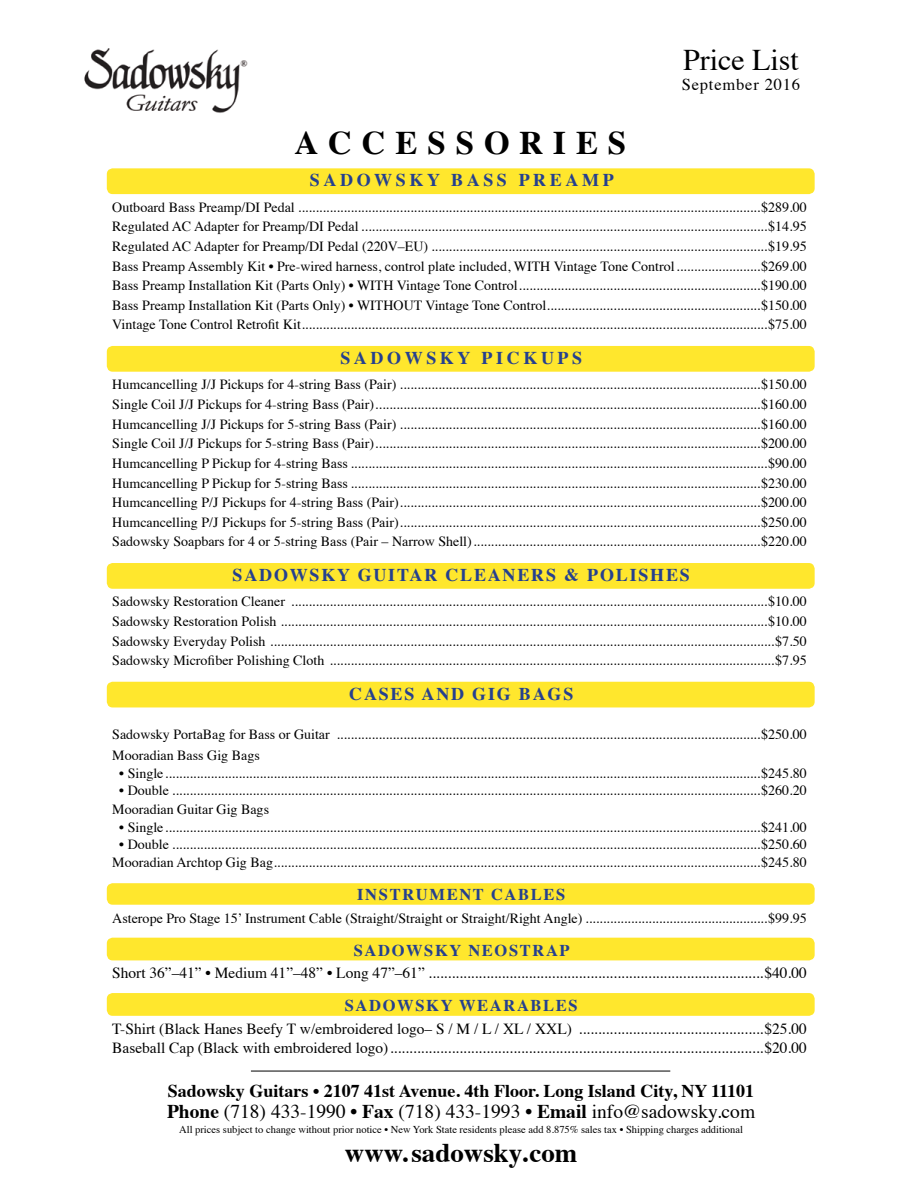
<style>
.page{position:relative;width:918px;height:1188px;background:#fff}
.page>*{position:absolute;margin:0;border:0;box-sizing:border-box;transform-origin:0 0}
.t1{font:700 33px "Times";letter-spacing:.3em;color:#000}
.t2{font:30px "Times";color:#000}
.t3{font:700 27px "Times";color:#000}
.t4{font:19.5px "Times";color:#000}
.t5{font:700 18px "Times";color:#000}
.t6{font:700 18px "Times";letter-spacing:.1em;color:#25408f}
.t7{font:700 18px "Times";letter-spacing:.2em;color:#25408f}
.t8{font:700 16.5px "Times";letter-spacing:.1em;color:#25408f}
.t9{font:16.5px "Times";letter-spacing:.05em;color:#000}
.t10{font:15.45px/19.6px "Times";color:#000}
.t11{font:13.95px/19.6px "Times";color:#000;text-align:justify}
.t12{font:10.5px "Times";color:#000}
.s1{font-weight:700}
</style>
<div class="page">
<div style="left:107px;top:168px;width:708px;height:26px;background:#ffe72d;border-radius:6px"></div>
<div style="left:107px;top:346px;width:708px;height:26px;background:#ffe72d;border-radius:6px"></div>
<div style="left:107px;top:563px;width:708px;height:26px;background:#ffe72d;border-radius:6px"></div>
<div style="left:107px;top:682px;width:708px;height:25px;background:#ffe72d;border-radius:6px"></div>
<div style="left:107px;top:938px;width:708px;height:22px;background:#ffe72d;border-radius:6px"></div>
<div style="left:107px;top:883px;width:708px;height:22px;background:#ffe72d;border-radius:6px"></div>
<div style="left:107px;top:993px;width:708px;height:23px;background:#ffe72d;border-radius:6px"></div>
<img style="left:84px;top:48px;width:164px;height:65px">
<hr style="left:251px;top:1071px;width:419px;height:1px;background:#000">
<h2 class="t2" style="left:683px;top:48px;width:117px">Price List</h2>
<p class="t9" style="left:682px;top:77px;width:120px">September 2016</p>
<h1 class="t1" style="left:294px;top:129px;width:333px">ACCESSORIES</h1>
<p class="t7" style="left:310px;top:173px;width:305px">SADOWSKY BASS PREAMP</p>
<p class="t11" style="left:112px;top:198px;width:696px">Outboard Bass Preamp/DI Pedal ....................................................................................................................................$289.00<br>Regulated AC Adapter for Preamp/DI Pedal ....................................................................................................................$14.95<br>Regulated AC Adapter for Preamp/DI Pedal (220V–EU) ................................................................................................$19.95<br>Bass Preamp Assembly Kit • Pre-wired harness, control plate included, WITH Vintage Tone Control........................$269.00<br>Bass Preamp Installation Kit (Parts Only) • WITH Vintage Tone Control.....................................................................$190.00<br>Bass Preamp Installation Kit (Parts Only) • WITHOUT Vintage Tone Control.............................................................$150.00<br>Vintage Tone Control Retrofit Kit.....................................................................................................................................$75.00</p>
<p class="t7" style="left:340px;top:350px;width:243px">SADOWSKY PICKUPS</p>
<p class="t11" style="left:112px;top:376px;width:696px">Humcancelling J/J Pickups for 4-string Bass (Pair) .......................................................................................................$150.00<br>Single Coil J/J Pickups for 4-string Bass (Pair)..............................................................................................................$160.00<br>Humcancelling J/J Pickups for 5-string Bass (Pair) .......................................................................................................$160.00<br>Single Coil J/J Pickups for 5-string Bass (Pair)..............................................................................................................$200.00<br>Humcancelling P Pickup for 4-string Bass .......................................................................................................................$90.00<br>Humcancelling P Pickup for 5-string Bass .....................................................................................................................$230.00<br>Humcancelling P/J Pickups for 4-string Bass (Pair).......................................................................................................$200.00<br>Humcancelling P/J Pickups for 5-string Bass (Pair).......................................................................................................$250.00<br>Sadowsky Soapbars for 4 or 5-string Bass (Pair – Narrow Shell)..................................................................................$220.00</p>
<p class="t6" style="left:233px;top:567px;width:459px">SADOWSKY GUITAR CLEANERS &amp; POLISHES</p>
<p class="t11" style="left:112px;top:593px;width:696px">Sadowsky Restoration Cleaner ........................................................................................................................................$10.00<br>Sadowsky Restoration Polish ...........................................................................................................................................$10.00<br>Sadowsky Everyday Polish ................................................................................................................................................$7.50<br>Sadowsky Microfiber Polishing Cloth ...............................................................................................................................$7.95</p>
<p class="t6" style="left:349px;top:686px;width:226px">CASES AND GIG BAGS</p>
<p class="t11" style="left:112px;top:725px;width:696px;line-height:21px">Sadowsky PortaBag for Bass or Guitar .........................................................................................................................$250.00<br>Mooradian Bass Gig Bags</p>
<p class="t11" style="left:119px;top:765px;width:689px">• Single..........................................................................................................................................................................$245.80</p>
<p class="t11" style="left:112px;top:781px;width:696px;text-indent:7px">• Double ........................................................................................................................................................................$260.20<br>Mooradian Guitar Gig Bags</p>
<p class="t11" style="left:119px;top:819px;width:689px">• Single..........................................................................................................................................................................$241.00</p>
<p class="t11" style="left:112px;top:836px;width:696px;line-height:18.1px;text-align:center">• Double ........................................................................................................................................................................$250.60<br>Mooradian Archtop Gig Bag...........................................................................................................................................$245.80</p>
<p class="t8" style="left:357px;top:888px;width:210px">INSTRUMENT CABLES</p>
<p class="t11" style="left:112px;top:909px;width:696px">Asterope Pro Stage 15’ Instrument Cable (Straight/Straight or Straight/Right Angle) ....................................................$99.95</p>
<p class="t8" style="left:354px;top:943px;width:218px">SADOWSKY NEOSTRAP</p>
<p class="t10" style="left:112px;top:965px;width:696px">Short 36”–41” • Medium 41”–48” • Long 47”–61” .......................................................................................$40.00</p>
<p class="t8" style="left:345px;top:999px;width:234px">SADOWSKY WEARABLES</p>
<p class="t10" style="left:112px;top:1020px;width:696px">T-Shirt (Black Hanes Beefy T w/embroidered logo– S / M / L / XL / XXL) ................................................$25.00<br>Baseball Cap (Black with embroidered logo).................................................................................................$20.00</p>
<p class="t5" style="left:168px;top:1084px;width:588px">Sadowsky Guitars • 2107 41st Avenue. 4th Floor. Long Island City, NY 11101</p>
<h3 class="t4" style="left:167px;top:1103px;width:590px"><span class="s1">Phone</span> (718) 433-1990 • <span class="s1">Fax</span> (718) 433-1993 • <span class="s1">Email</span> info@sadowsky.com</h3>
<p class="t12" style="left:179px;top:1125px;width:565px">All prices subject to change without prior notice • New York State residents please add 8.875% sales tax • Shipping charges additional</p>
<h3 class="t3" style="left:345px;top:1141px;width:234px">www. sadowsky.com</h3>
</div>
